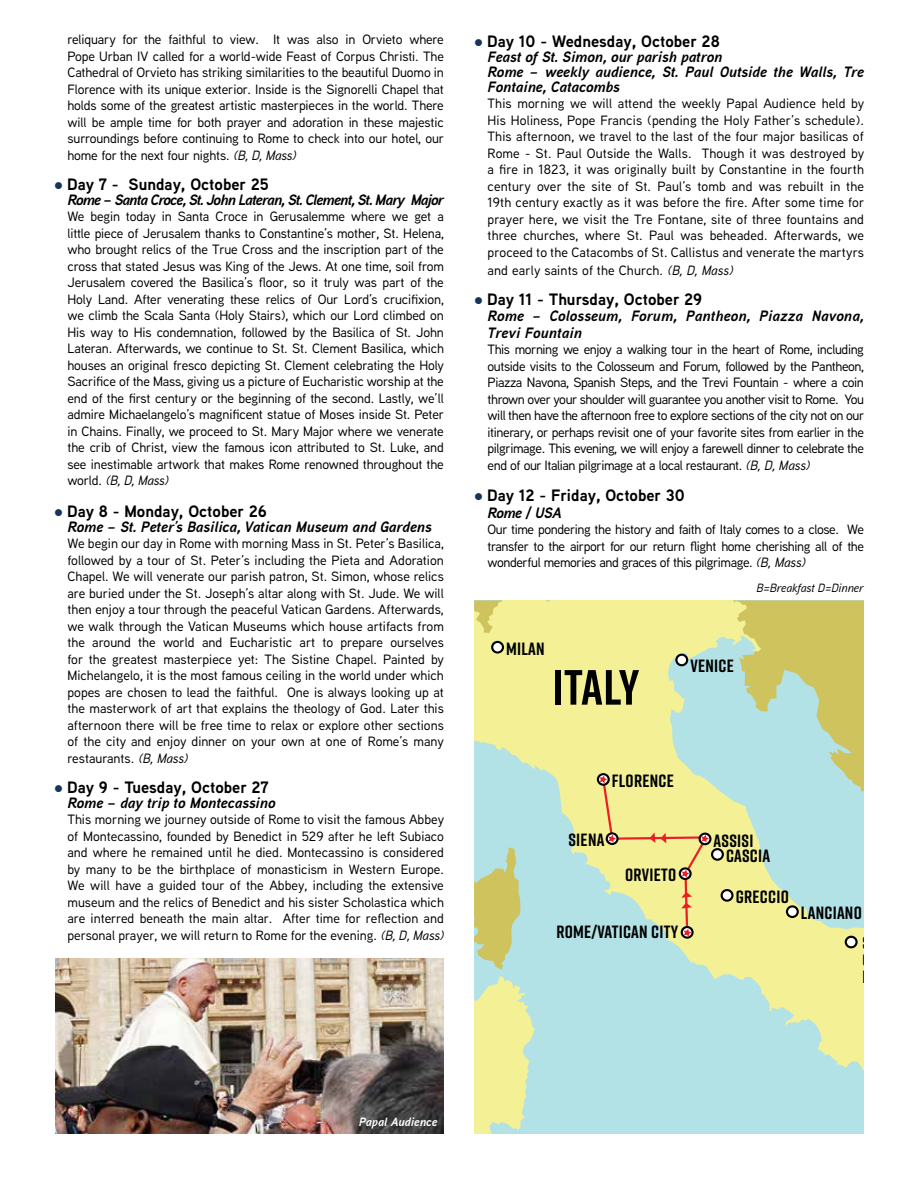
<style>
.page{position:relative;width:918px;height:1188px;background:#fff}
.page>*{position:absolute;margin:0;border:0;box-sizing:border-box;transform-origin:0 0}
.t1{font:700 49.35px "Rift";letter-spacing:-.005em;color:#000}
.t2{font:700 17.7px "Rift";letter-spacing:.015em;color:#000}
.t3{font:700 16.5px "Aaux Next";color:#000}
.t4{font:italic 700 15px/15px "Aaux Next";color:#000}
.t5{font:italic 700 15px "Aaux Next";letter-spacing:-.05em;color:#000}
.t6{font:500 13.5px/16.5px "Aaux Next";letter-spacing:-.01em;color:#000;text-align:justify}
.t7{font:500 13.5px "Aaux Next";letter-spacing:.01em;color:#000}
.t8{font:italic 500 12px "Aaux Next";color:#000}
.t9{font:italic 700 12px "Aaux Next";color:#fff}
.s1{font-style:italic}
.s2{color:#17345c}
</style>
<div class="page">
<img style="left:55px;top:958px;width:389px;height:176px">
<svg style="left:474px;top:600px;width:390px;height:534px;background:#cbe3be"></svg>
<div style="left:681px;top:926px;width:13px;height:13px;border:2px solid #000;border-radius:50%"></div>
<div style="left:676px;top:655px;width:11px;height:10px;background:#fff;border-radius:50%"></div>
<div style="left:675px;top:654px;width:13px;height:12px;border:2px solid #000;border-radius:50%"></div>
<div style="left:492px;top:642px;width:11px;height:11px;background:#fff;border-radius:50%"></div>
<div style="left:491px;top:641px;width:13px;height:13px;border:2px solid #000;border-radius:50%"></div>
<div style="left:699px;top:833px;width:12px;height:12px;border:2px solid #000;border-radius:50%"></div>
<svg style="left:722px;top:890px;width:10px;height:11px"></svg>
<div style="left:721px;top:889px;width:13px;height:13px;border:2px solid #000;border-radius:50%"></div>
<div style="left:846px;top:937px;width:11px;height:10px;background:#fff;border-radius:50%"></div>
<div style="left:845px;top:936px;width:13px;height:12px;border:2px solid #000;border-radius:50%"></div>
<svg style="left:474px;top:976px;width:61px;height:158px;background:#e3eca8"></svg>
<svg style="left:474px;top:847px;width:47px;height:123px;background:#c3ce8f"></svg>
<div style="left:712px;top:849px;width:11px;height:11px;background:#fff;border-radius:50%"></div>
<div style="left:711px;top:848px;width:13px;height:13px;border:2px solid #000;border-radius:50%"></div>
<div style="left:787px;top:906px;width:11px;height:11px;background:#fff;border-radius:50%"></div>
<div style="left:786px;top:905px;width:13px;height:13px;border:2px solid #000;border-radius:50%"></div>
<div style="left:597px;top:773px;width:13px;height:13px;border:2px solid #000;border-radius:50%"></div>
<svg style="left:599px;top:776px;width:111px;height:161px;background:#e6e29a"></svg>
<p class="t6" style="left:68px;top:31px;width:378px">reliquary for the faithful to view. It was also in Orvieto where Pope Urban IV called for a world-wide Feast of Corpus Christi. The Cathedral of Orvieto has striking similarities to the beautiful Duomo in Florence with its unique exterior. Inside is the Signorelli Chapel that holds some of the greatest artistic masterpieces in the world. There will be ample time for both prayer and adoration in these majestic surroundings before continuing to Rome to check into our hotel, our home for the next four nights. <span class="s1">(B, D, Mass)</span></p>
<p class="t3" style="left:54px;top:172px;width:216px"><span class="s2">●</span> Day 7 - Sunday, October 25</p>
<p class="t5" style="left:68px;top:189px;width:378px">Rome – Santa Croce, St. John Lateran, St. Clement, St. Mary Major</p>
<p class="t6" style="left:68px;top:208px;width:378px">We begin today in Santa Croce in Gerusalemme where we get a little piece of Jerusalem thanks to Constantine’s mother, St. Helena, who brought relics of the True Cross and the inscription part of the cross that stated Jesus was King of the Jews. At one time, soil from Jerusalem covered the Basilica’s floor, so it truly was part of the Holy Land. After venerating these relics of Our Lord’s crucifixion, we climb the Scala Santa (Holy Stairs), which our Lord climbed on His way to His condemnation, followed by the Basilica of St. John Lateran. Afterwards, we continue to St. St. Clement Basilica, which houses an original fresco depicting St. Clement celebrating the Holy Sacrifice of the Mass, giving us a picture of Eucharistic worship at the end of the first century or the beginning of the second. Lastly, we’ll admire Michaelangelo’s magnificent statue of Moses inside St. Peter in Chains. Finally, we proceed to St. Mary Major where we venerate the crib of Christ, view the famous icon attributed to St. Luke, and see inestimable artwork that makes Rome renowned throughout the world. <span class="s1">(B, D, Mass)</span></p>
<p class="t3" style="left:54px;top:499px;width:214px"><span class="s2">●</span> Day 8 - Monday, October 26</p>
<p class="t4" style="left:68px;top:519px;width:366px">Rome – St. Peter’s Basilica, Vatican Museum and Gardens</p>
<p class="t6" style="left:68px;top:535px;width:378px">We begin our day in Rome with morning Mass in St. Peter’s Basilica, followed by a tour of St. Peter’s including the Pieta and Adoration Chapel. We will venerate our parish patron, St. Simon, whose relics are buried under the St. Joseph’s altar along with St. Jude. We will then enjoy a tour through the peaceful Vatican Gardens. Afterwards, we walk through the Vatican Museums which house artifacts from the around the world and Eucharistic art to prepare ourselves for the greatest masterpiece yet: The Sistine Chapel. Painted by Michelangelo, it is the most famous ceiling in the world under which popes are chosen to lead the faithful. One is always looking up at the masterwork of art that explains the theology of God. Later this afternoon there will be free time to relax or explore other sections of the city and enjoy dinner on your own at one of Rome’s many restaurants. <span class="s1">(B, Mass)</span></p>
<p class="t3" style="left:54px;top:775px;width:216px"><span class="s2">●</span> Day 9 - Tuesday, October 27</p>
<p class="t4" style="left:68px;top:795px;width:210px">Rome – day trip to Montecassino</p>
<p class="t6" style="left:68px;top:811px;width:378px">This morning we journey outside of Rome to visit the famous Abbey of Montecassino, founded by Benedict in 529 after he left Subiaco and where he remained until he died. Montecassino is considered by many to be the birthplace of monasticism in Western Europe.<br>We will have a guided tour of the Abbey, including the extensive museum and the relics of Benedict and his sister Scholastica which are interred beneath the main altar. After time for reflection and personal prayer, we will return to Rome for the evening. <span class="s1">(B, D, Mass)</span></p>
<h2 class="t2" style="left:411px;top:674px;width:38px">TURIN</h2>
<p class="t3" style="left:474px;top:29px;width:247px"><span class="s2">●</span> Day 10 - Wednesday, October 28</p>
<p class="t4" style="left:488px;top:49px;width:378px">Feast of St. Simon, our parish patron<br>Rome – weekly audience, St. Paul Outside the Walls, Tre<br>Fontaine, Catacombs</p>
<p class="t6" style="left:488px;top:95px;width:378px">This morning we will attend the weekly Papal Audience held by His Holiness, Pope Francis (pending the Holy Father’s schedule).<br>This afternoon, we travel to the last of the four major basilicas of Rome - St. Paul Outside the Walls. Though it was destroyed by a fire in 1823, it was originally built by Constantine in the fourth century over the site of St. Paul’s tomb and was rebuilt in the 19th century exactly as it was before the fire. After some time for prayer here, we visit the Tre Fontane, site of three fountains and three churches, where St. Paul was beheaded. Afterwards, we proceed to the Catacombs of St. Callistus and venerate the martyrs</p>
<p class="t7" style="left:488px;top:261px;width:247px">and early saints of the Church. <span class="s1">(B, D, Mass)</span></p>
<p class="t3" style="left:474px;top:287px;width:230px"><span class="s2">●</span> Day 11 - Thursday, October 29</p>
<p class="t4" style="left:488px;top:307px;width:378px;line-height:16.5px">Rome – Colosseum, Forum, Pantheon, Piazza Navona,<br>Trevi Fountain</p>
<p class="t6" style="left:488px;top:341px;width:378px">This morning we enjoy a walking tour in the heart of Rome, including outside visits to the Colosseum and Forum, followed by the Pantheon, Piazza Navona, Spanish Steps, and the Trevi Fountain - where a coin thrown over your shoulder will guarantee you another visit to Rome. You will then have the afternoon free to explore sections of the city not on our itinerary, or perhaps revisit one of your favorite sites from earlier in the pilgrimage. This evening, we will enjoy a farewell dinner to celebrate the end of our Italian pilgrimage at a local restaurant. <span class="s1">(B, D, Mass)</span></p>
<p class="t3" style="left:474px;top:484px;width:212px"><span class="s2">●</span> Day 12 - Friday, October 30</p>
<p class="t4" style="left:488px;top:505px;width:76px">Rome / USA</p>
<p class="t6" style="left:488px;top:521px;width:378px">Our time pondering the history and faith of Italy comes to a close. We transfer to the airport for our return flight home cherishing all of the wonderful memories and graces of this pilgrimage. <span class="s1">(B, Mass)</span></p>
<h2 class="t2" style="left:506px;top:636px;width:40px">MILAN</h2>
<h1 class="t1" style="left:552px;top:652px;width:89px">ITALY</h1>
<p class="t8" style="left:757px;top:579px;width:108px">B=Breakfast D=Dinner</p>
<h2 class="t2" style="left:690px;top:654px;width:45px">VENICE</h2>
<h2 class="t2" style="left:612px;top:768px;width:64px">FLORENCE</h2>
<h2 class="t2" style="left:568px;top:827px;width:37px">SIENA</h2>
<h2 class="t2" style="left:625px;top:862px;width:53px">ORVIETO</h2>
<h2 class="t2" style="left:556px;top:920px;width:123px">ROME/VATICAN CITY</h2>
<h2 class="t2" style="left:714px;top:828px;width:41px">ASSISI</h2>
<h2 class="t2" style="left:726px;top:843px;width:46px">CASCIA</h2>
<h2 class="t2" style="left:736px;top:884px;width:55px">GRECCIO</h2>
<h2 class="t2" style="left:801px;top:900px;width:62px">LANCIANO</h2>
<p class="t9" style="left:359px;top:1114px;width:80px">Papal Audience</p>
</div>
